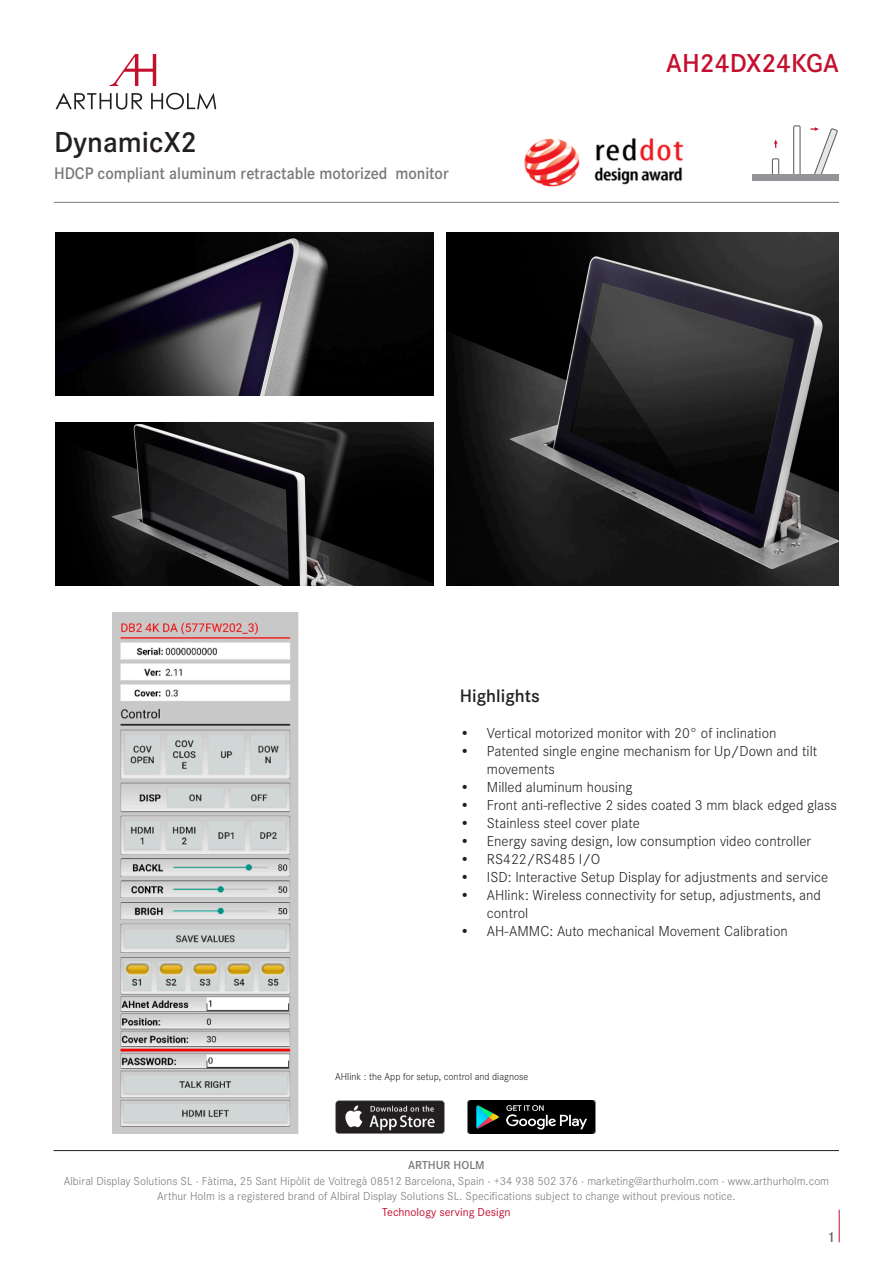
<style>
.page{position:relative;width:893px;height:1263px;background:#fff}
.page>*{position:absolute;margin:0;border:0;box-sizing:border-box;transform-origin:0 0}
.t1{font:600 30px "Corporate S";color:#231f20}
.t2{font:600 27px "Corporate S";color:#c3102f}
.t3{font:600 18.75px "Corporate S";color:#231f20}
.t4{font:600 17.4px "Corporate S";color:#76787b;scale:.93 1}
.t5{font:300 15px/18px "Corporate S";color:#231f20}
.t6{font:600 15px "Corporate S";color:#636366}
.t7{font:300 12px "Corporate S";letter-spacing:.005em;color:#76787b}
.t8{font:12px "Corporate S";color:#c3102f}
.t9{font:600 12px "Corporate S";color:#76787b}
.t10{font:300 10.5px "Corporate S";color:#231f20}
</style>
<div class="page">
<hr style="left:839px;top:1210px;width:1px;height:32px;background:#c3102f">
<hr style="left:54px;top:1150px;width:785px;height:1px;background:#231f20">
<svg style="left:55px;top:93px;width:87px;height:17px"></svg>
<svg style="left:151px;top:93px;width:65px;height:17px"></svg>
<svg style="left:110px;top:54px;width:46px;height:32px"></svg>
<hr style="left:54px;top:202px;width:785px;height:1px;background:#76787b">
<div style="left:772px;top:159px;width:7px;height:19px;border:1px solid #57585a"></div>
<div style="left:793px;top:126px;width:7px;height:52px;border:1px solid #57585a"></div>
<div style="left:752px;top:175px;width:87px;height:6px;background:#939598"></div>
<svg style="left:774px;top:140px;width:4px;height:8px"></svg>
<svg style="left:811px;top:127px;width:27px;height:48px"></svg>
<img style="left:56px;top:422px;width:378px;height:164px">
<img style="left:446px;top:232px;width:393px;height:354px">
<img style="left:56px;top:232px;width:378px;height:164px">
<img style="left:524px;top:138px;width:160px;height:49px">
<img style="left:335px;top:1101px;width:110px;height:32px">
<svg style="left:467px;top:1101px;width:129px;height:32px;background:#212928"></svg>
<img style="left:112px;top:612px;width:187px;height:521px">
<p class="t1" style="left:54px;top:122px;width:145px">DynamicX2</p>
<p class="t4" style="left:54px;top:161px;width:426px">HDCP compliant aluminum retractable motorized monitor</p>
<p class="t2" style="left:666px;top:45px;width:174px">AH24DX24KGA</p>
<p class="t3" style="left:460px;top:683px;width:81px">Highlights</p>
<p class="t5" style="left:460px;top:724px;width:318px">• Vertical motorized monitor with 20° of inclination</p>
<p class="t5" style="left:487px;top:742px;width:332px;text-indent:-27px">• Patented single engine mechanism for Up/Down and tilt movements</p>
<p class="t5" style="left:460px;top:778px;width:174px">• Milled aluminum housing</p>
<p class="t5" style="left:460px;top:796px;width:379px">• Front anti-reflective 2 sides coated 3 mm black edged glass</p>
<p class="t5" style="left:460px;top:814px;width:181px">• Stainless steel cover plate</p>
<p class="t5" style="left:460px;top:832px;width:353px">• Energy saving design, low consumption video controller</p>
<p class="t5" style="left:460px;top:850px;width:142px">• RS422/RS485 I/O</p>
<p class="t5" style="left:460px;top:868px;width:370px">• ISD: Interactive Setup Display for adjustments and service</p>
<p class="t5" style="left:487px;top:886px;width:336px;text-indent:-27px">• AHlink: Wireless connectivity for setup, adjustments, and control</p>
<p class="t5" style="left:460px;top:922px;width:329px">• AH-AMMC: Auto mechanical Movement Calibration</p>
<p class="t10" style="left:335px;top:1070px;width:195px">AHlink : the App for setup, control and diagnose</p>
<p class="t9" style="left:408px;top:1157px;width:78px">ARTHUR HOLM</p>
<p class="t7" style="left:64px;top:1173px;width:767px">Albiral Display Solutions SL · Fàtima, 25 Sant Hipòlit de Voltregà 08512 Barcelona, Spain · +34 938 502 376 · marketing@arthurholm.com · www.arthurholm.com</p>
<p class="t7" style="left:157px;top:1188px;width:580px">Arthur Holm is a registered brand of Albiral Display Solutions SL. Specifications subject to change without previous notice.</p>
<p class="t8" style="left:382px;top:1204px;width:130px">Technology serving Design</p>
<p class="t6" style="left:827px;top:1227px;width:10px">1</p>
</div>
